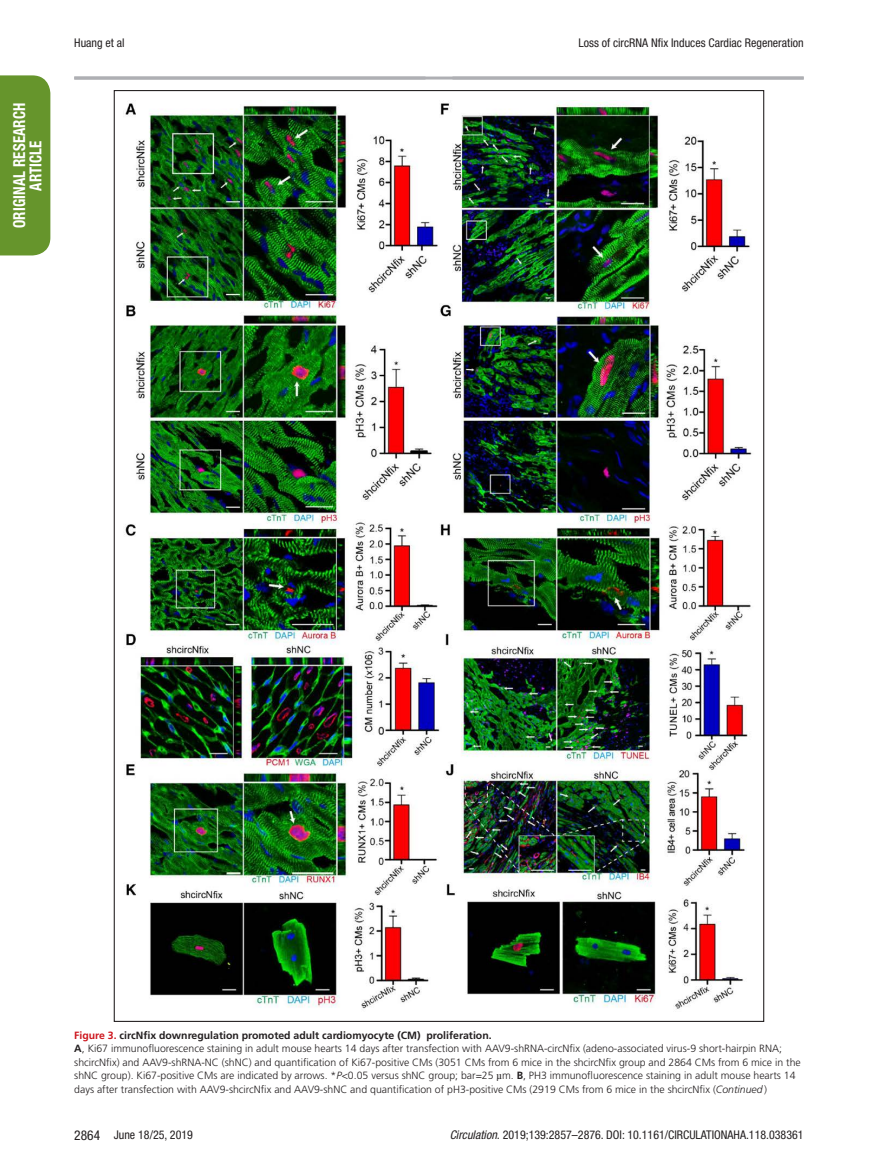
<style>
.page{position:relative;width:878px;height:1175px;background:#fff}
.page>*{position:absolute;margin:0;border:0;box-sizing:border-box;transform-origin:0 0}
.t1{font:700 condensed 16.5px/16.5px "Helvetica Neue LT Std";letter-spacing:.01em;color:#fff;text-align:center;scale:.9 1}
.t2{font:condensed 12px "Helvetica Neue LT Std";color:#231f20}
.t3{font:300 10.5px/13.5px "Frutiger LT Std";color:#231f20}
.s1{font-weight:700;color:#cd151d}
.s2{font-weight:700}
.s3{font-style:italic}
.s4{font-family:"Gandhari Unicode";font-weight:400}
.s5{font-size:13.5px}
</style>
<div class="page">
<div style="left:0;top:75px;width:50px;height:180px;background:#66952c"></div>
<hr style="left:74px;top:76px;width:729px;height:4px;background:#b9babe">
<img style="left:113px;top:90px;width:651px;height:932px">
<h1 class="t1" style="left:11px;top:228px;width:140px;rotate:-90deg">ORIGINAL RESEARCH<br>ARTICLE</h1>
<p class="t2" style="left:74px;top:36px;width:52px">Huang et al</p>
<p class="t2" style="left:578px;top:36px;width:227px">Loss of circRNA Nfix Induces Cardiac Regeneration</p>
<p class="t3" style="left:74px;top:1028px;width:728px"><span class="s1">Figure 3.</span> <span class="s2">circNfix downregulation promoted adult cardiomyocyte (CM) proliferation.<br>A</span>, Ki67 immunofluorescence staining in adult mouse hearts 14 days after transfection with AAV9-shRNA-circNfix (adeno-associated virus-9 short-hairpin RNA; shcircNfix) and AAV9-shRNA-NC (shNC) and quantification of Ki67-positive CMs (3051 CMs from 6 mice in the shcircNfix group and 2864 CMs from 6 mice in the shNC group). Ki67-positive CMs are indicated by arrows. *<span class="s3">P</span>&lt;0.05 versus shNC group; bar=25 <span class="s4">µ</span>m. <span class="s2">B</span>, PH3 immunofluorescence staining in adult mouse hearts 14 days after transfection with AAV9-shcircNfix and AAV9-shNC and quantification of pH3-positive CMs (2919 CMs from 6 mice in the shcircNfix (<span class="s3">Continued</span>)</p>
<p class="t2" style="left:74px;top:1127px;width:120px"><span class="s5">2864</span> June 18/25, 2019</p>
<p class="t2" style="left:449px;top:1127px;width:355px"><span class="s3">Circulation.</span> 2019;139:2857–2876. DOI: 10.1161/CIRCULATIONAHA.118.038361</p>
</div>
